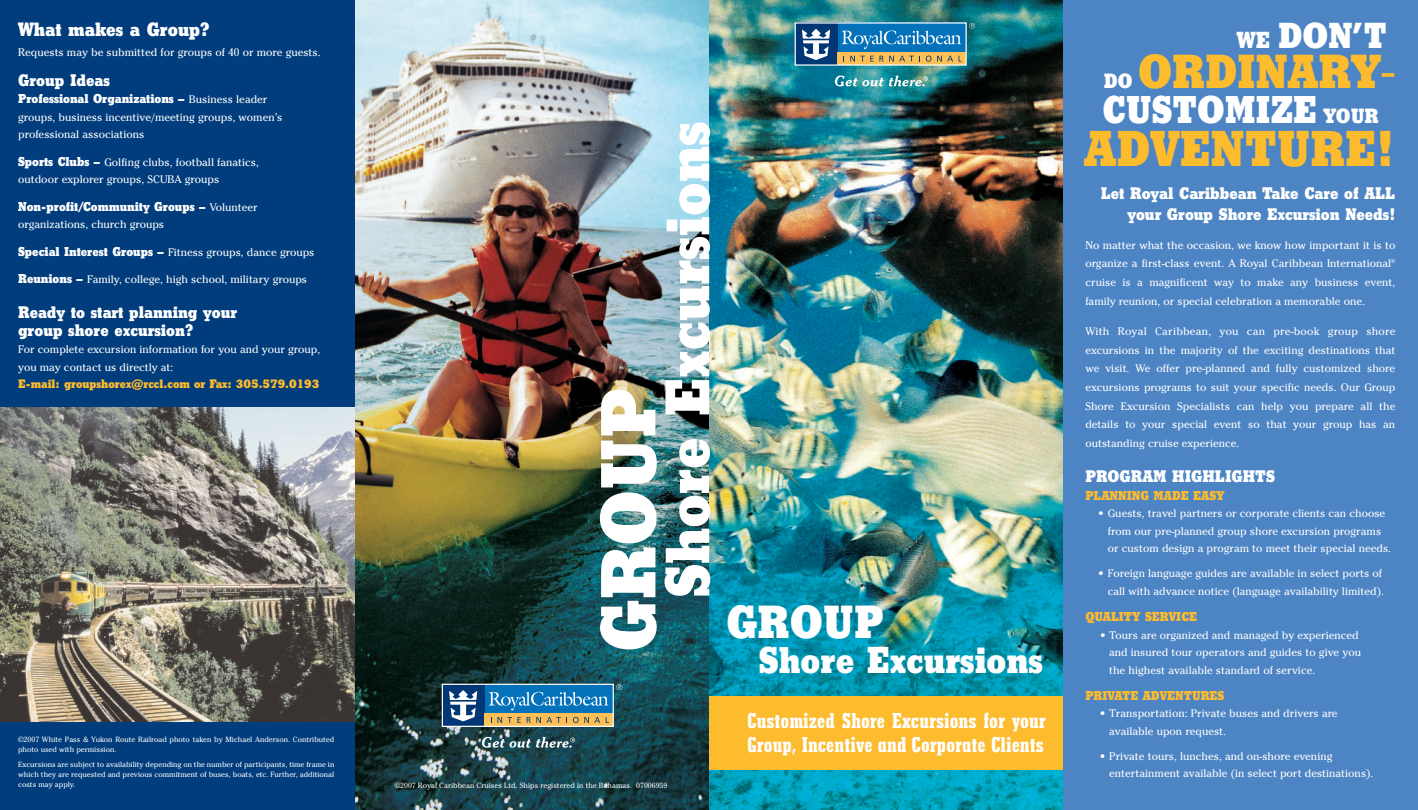
<style>
.page{position:relative;width:1418px;height:810px;background:#fff}
.page>*{position:absolute;margin:0;border:0;box-sizing:border-box;transform-origin:0 0}
.t1{font:800 75.38px "Stymie BT";color:#fff}
.t2{font:800 60.75px "Stymie BT";color:#fff}
.t3{font:800 48.75px "Stymie BT";color:#fdbb2e}
.t4{font:800 46.25px "Stymie BT";color:#fdbb2e}
.t5{font:800 45px "Stymie BT";color:#fff}
.t6{font:800 37.5px "Stymie BT";color:#fff}
.t7{font:800 36.25px "Stymie BT";color:#fff}
.t8{font:800 35px "Stymie BT";color:#fff}
.t9{font:800 condensed 20px/23.8px "Stymie BT";color:#fff}
.t10{font:800 20px "Stymie BT";color:#fff}
.t11{font:800 18.75px "Stymie BT";color:#fff}
.t12{font:800 16.25px/21.2px "Stymie BT";color:#fff;text-align:right}
.t13{font:800 12.5px "Stymie BT";color:#fff}
.t14{font:800 12.5px "Stymie BT";color:#fdbb2e}
.t15{font:800 11.88px "Stymie BT";color:#fdbb2e}
.t16{font:11px/17.5px "Cheltenham";color:#fff}
.t17{font:7.5px/10px "Cheltenham";color:#fff}
.s1{font-family:"Cheltenham";font-weight:400;font-size:11px}
.s2{font-family:"Stymie BT";font-weight:800;font-size:12.5px}
.s3{font-size:22.5px}
.s4{font-size:20px}
</style>
<div class="page">
<img style="left:355px;top:0;width:354px;height:810px">
<div style="left:0;top:0;width:355px;height:810px;background:#013d7d"></div>
<img style="left:0;top:408px;width:355px;height:314px">
<img style="left:709px;top:0;width:354px;height:810px">
<div style="left:795px;top:23px;width:171px;height:42px;background:#0372bb"></div>
<div style="left:795px;top:23px;width:42px;height:42px;background:#013775"></div>
<div style="left:837px;top:52px;width:129px;height:13px;background:#fdc056"></div>
<svg style="left:850px;top:56px;width:23px;height:6px"></svg>
<svg style="left:879px;top:56px;width:4px;height:6px"></svg>
<svg style="left:889px;top:56px;width:24px;height:6px"></svg>
<svg style="left:919px;top:56px;width:12px;height:6px"></svg>
<svg style="left:937px;top:56px;width:4px;height:6px"></svg>
<svg style="left:947px;top:56px;width:14px;height:6px"></svg>
<svg style="left:802px;top:29px;width:28px;height:31px"></svg>
<svg style="left:841px;top:31px;width:120px;height:18px"></svg>
<svg style="left:969px;top:23px;width:6px;height:6px"></svg>
<svg style="left:835px;top:75px;width:48px;height:11px"></svg>
<svg style="left:889px;top:76px;width:39px;height:10px"></svg>
<div style="left:709px;top:696px;width:360px;height:74px;background:#fdbb2e"></div>
<div style="left:1063px;top:0;width:355px;height:810px;background:#4d84c4"></div>
<div style="left:442px;top:684px;width:171px;height:42px;background:#0372bb"></div>
<div style="left:442px;top:684px;width:42px;height:42px;background:#013775"></div>
<div style="left:484px;top:713px;width:129px;height:13px;background:#fdc056"></div>
<svg style="left:497px;top:717px;width:70px;height:6px"></svg>
<svg style="left:573px;top:717px;width:5px;height:6px"></svg>
<svg style="left:584px;top:717px;width:25px;height:6px"></svg>
<svg style="left:449px;top:690px;width:28px;height:31px"></svg>
<svg style="left:488px;top:692px;width:120px;height:18px"></svg>
<svg style="left:616px;top:684px;width:6px;height:6px"></svg>
<div style="left:442px;top:684px;width:172px;height:43px;border:1px solid #fff"></div>
<svg style="left:482px;top:737px;width:93px;height:11px"></svg>
<h3 class="t11" style="left:18px;top:22px;width:193px">What makes a Group?</h3>
<p class="t16" style="left:18px;top:43px;width:304px">Requests may be submitted for groups of 40 or more guests.</p>
<h3 class="t12" style="left:18px;top:71px;width:93px">Group Ideas</h3>
<p class="t13" style="left:18px;top:94px;width:251px">Professional Organizations – <span class="s1">Business leader</span></p>
<p class="t16" style="left:18px;top:108px;width:266px">groups, business incentive/meeting groups, women’s professional associations</p>
<p class="t16" style="left:18px;top:153px;width:242px"><span class="s2">Sports Clubs –</span> Golfing clubs, football fanatics, outdoor explorer groups, SCUBA groups</p>
<p class="t13" style="left:18px;top:202px;width:241px">Non-profit/Community Groups – <span class="s1">Volunteer</span></p>
<p class="t16" style="left:18px;top:216px;width:148px">organizations, church groups</p>
<p class="t16" style="left:18px;top:243px;width:298px"><span class="s2">Special Interest Groups –</span> Fitness groups, dance groups</p>
<p class="t16" style="left:18px;top:271px;width:290px"><span class="s2">Reunions –</span> Family, college, high school, military groups</p>
<h3 class="t12" style="left:18px;top:305px;width:220px;line-height:17.5px;text-align:left">Ready to start planning your group shore excursion?</h3>
<p class="t16" style="left:18px;top:341px;width:303px">For complete excursion information for you and your group, you may contact us directly at:</p>
<p class="t15" style="left:18px;top:380px;width:303px">E-mail: groupshorex@rccl.com or Fax: 305.579.0193</p>
<p class="t17" style="left:18px;top:735px;width:318px">©2007 White Pass &amp; Yukon Route Railroad photo taken by Michael Anderson. Contributed photo used with permission.</p>
<p class="t17" style="left:18px;top:760px;width:318px;text-align:justify">Excursions are subject to availability depending on the number of participants, time frame in which they are requested and previous commitment of buses, boats, etc. Further, additional costs may apply.</p>
<h2 class="t2" style="left:665px;top:597px;width:477px;rotate:-90deg">Shore Excursions</h2>
<h1 class="t1" style="left:601px;top:652px;width:265px;rotate:-90deg">GROUP</h1>
<p class="t17" style="left:395px;top:780px;width:274px">©2007 Royal Caribbean Cruises Ltd. Ships registered in the Bahamas. 07006959</p>
<h3 class="t5" style="left:726px;top:606px;width:159px">GROUP</h3>
<h3 class="t7" style="left:759px;top:647px;width:285px">Shore Excursions</h3>
<h3 class="t9" style="left:747px;top:711px;width:300px">Customized Shore Excursions for your<br>Group, Incentive and Corporate Clients</h3>
<h3 class="t8" style="left:1237px;top:23px;width:151px"><span class="s3">WE</span> DON’T</h3>
<h3 class="t4" style="left:1138px;top:55px;width:258px">ORDINARY<sup>–</sup></h3>
<h3 class="t6" style="left:1102px;top:96px;width:278px">CUSTOMIZE <span class="s4">YOUR</span></h3>
<h3 class="t3" style="left:1084px;top:130px;width:311px">ADVENTURE!</h3>
<h3 class="t12" style="left:1100px;top:184px;width:296px">Let Royal Caribbean Take Care of ALL your Group Shore Excursion Needs!</h3>
<p class="t16" style="left:1085px;top:235px;width:311px;line-height:18.8px;text-align:justify">No matter what the occasion, we know how important it is to organize a first-class event. A Royal Caribbean International<sup>® </sup>cruise is a magnificent way to make any business event, family reunion, or special celebration a memorable one.</p>
<p class="t16" style="left:1085px;top:322px;width:311px;line-height:18.8px;text-align:justify">With Royal Caribbean, you can pre-book group shore excursions in the majority of the exciting destinations that we visit. We offer pre-planned and fully customized shore excursions programs to suit your specific needs. Our Group Shore Excursion Specialists can help you prepare all the details to your special event so that your group has an outstanding cruise experience.</p>
<h3 class="t12" style="left:1085px;top:467px;width:191px">PROGRAM HIGHLIGHTS</h3>
<p class="t14" style="left:1085px;top:491px;width:141px">PLANNING MADE EASY</p>
<p class="t16" style="left:1107px;top:505px;width:285px;text-indent:-10px">• Guests, travel partners or corporate clients can choose from our pre-planned group shore excursion programs or custom design a program to meet their special needs.</p>
<p class="t16" style="left:1098px;top:565px;width:287px;text-align:right">• Foreign language guides are available in select ports of call with advance notice (language availability limited).</p>
<p class="t14" style="left:1085px;top:612px;width:113px">QUALITY SERVICE</p>
<p class="t16" style="left:1109px;top:626px;width:253px;text-indent:-9px">• Tours are organized and managed by experienced and insured tour operators and guides to give you the highest available standard of service.</p>
<p class="t14" style="left:1085px;top:691px;width:141px">PRIVATE ADVENTURES</p>
<p class="t16" style="left:1109px;top:705px;width:230px;text-indent:-9px">• Transportation: Private buses and drivers are available upon request.</p>
<p class="t16" style="left:1109px;top:747px;width:266px;text-indent:-9px">• Private tours, lunches, and on-shore evening entertainment available (in select port destinations).</p>
<h3 class="t10" style="left:1103px;top:74px;width:30px">DO</h3>
</div>
